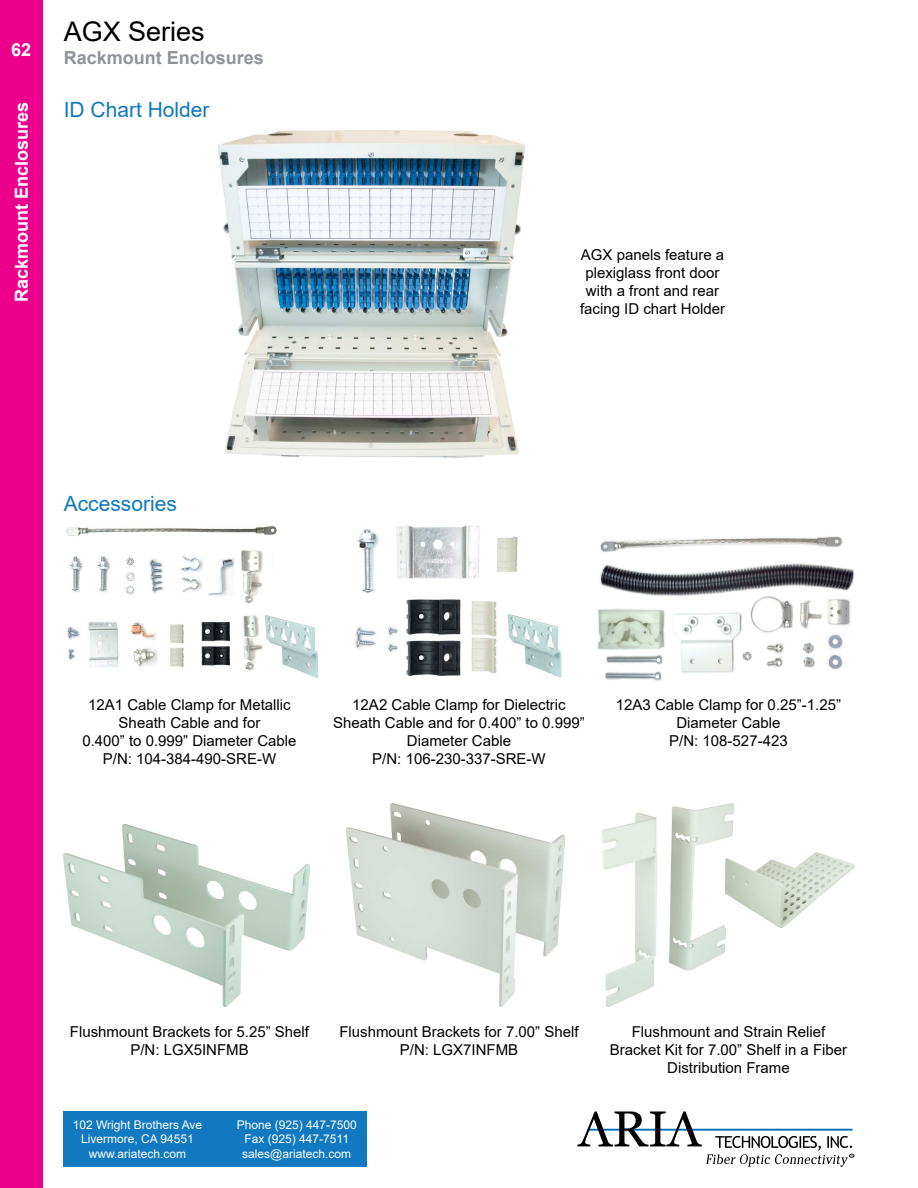
<style>
.page{position:relative;width:918px;height:1188px;background:#fff}
.page>*{position:absolute;margin:0;border:0;box-sizing:border-box;transform-origin:0 0}
.t1{font:27px "Arial";color:#000}
.t2{font:21px "Arial";color:#1079bf}
.t3{font:700 18px "Arial";color:#fff}
.t4{font:700 18px "Arial";color:#909399}
.t5{font:15px/18px "Arial";color:#000;text-align:center}
.t6{font:12px/14.4px "Arial";color:#fff;text-align:center}
</style>
<div class="page">
<svg style="left:577px;top:1111px;width:277px;height:56px"></svg>
<div style="left:64px;top:1111px;width:303px;height:56px;background:#1079bf"></div>
<div style="left:0;top:0;width:43px;height:1188px;background:#ec008b"></div>
<img style="left:66px;top:526px;width:253px;height:152px">
<img style="left:355px;top:526px;width:207px;height:152px">
<img style="left:597px;top:536px;width:257px;height:145px">
<img style="left:347px;top:803px;width:217px;height:204px">
<img style="left:64px;top:824px;width:246px;height:183px">
<img style="left:603px;top:803px;width:130px;height:204px">
<img style="left:725px;top:853px;width:129px;height:74px">
<img style="left:219px;top:131px;width:306px;height:326px">
<p class="t3" style="left:11px;top:37px;width:22px">62</p>
<p class="t3" style="left:9px;top:302px;width:202px;rotate:-90deg">Rackmount Enclosures</p>
<h1 class="t1" style="left:64px;top:13px;width:143px">AGX Series</h1>
<p class="t4" style="left:64px;top:45px;width:202px">Rackmount Enclosures</p>
<h2 class="t2" style="left:64px;top:95px;width:147px">ID Chart Holder</h2>
<h2 class="t2" style="left:64px;top:489px;width:115px">Accessories</h2>
<p class="t5" style="left:580px;top:246px;width:147px">AGX panels feature a plexiglass front door with a front and rear facing ID chart Holder</p>
<p class="t5" style="left:82px;top:696px;width:216px">12A1 Cable Clamp for Metallic<br>Sheath Cable and for<br>0.400” to 0.999” Diameter Cable<br>P/N: 104-384-490-SRE-W</p>
<p class="t5" style="left:333px;top:696px;width:253px">12A2 Cable Clamp for Dielectric<br>Sheath Cable and for 0.400” to 0.999”<br>Diameter Cable<br>P/N: 106-230-337-SRE-W</p>
<p class="t5" style="left:616px;top:696px;width:227px">12A3 Cable Clamp for 0.25”-1.25”<br>Diameter Cable<br>P/N: 108-527-423</p>
<p class="t5" style="left:70px;top:1023px;width:241px">Flushmount Brackets for 5.25” Shelf<br>P/N: LGX5INFMB</p>
<p class="t5" style="left:339px;top:1023px;width:241px">Flushmount Brackets for 7.00” Shelf<br>P/N: LGX7INFMB</p>
<p class="t5" style="left:610px;top:1023px;width:239px">Flushmount and Strain Relief<br>Bracket Kit for 7.00” Shelf in a Fiber<br>Distribution Frame</p>
<p class="t6" style="left:73px;top:1118px;width:131px">102 Wright Brothers Ave<br>Livermore, CA 94551 www.ariatech.com</p>
<p class="t6" style="left:237px;top:1118px;width:122px">Phone (925) 447-7500<br>Fax (925) 447-7511 sales@ariatech.com</p>
</div>
